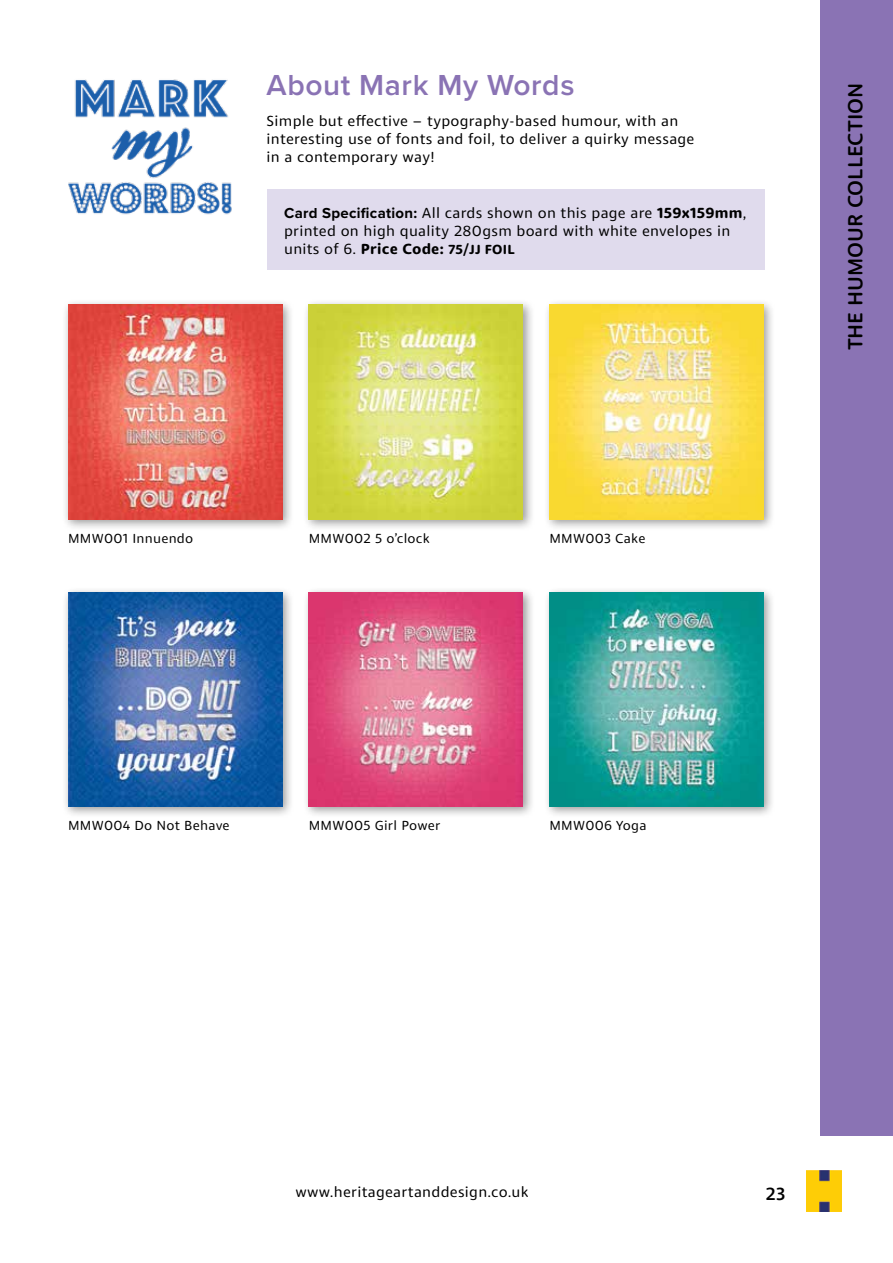
<style>
.page{position:relative;width:893px;height:1263px;background:#fff}
.page>*{position:absolute;margin:0;border:0;box-sizing:border-box;transform-origin:0 0}
.t1{font:600 30px "Proxima Nova";letter-spacing:.02em;color:#8a73b4}
.t2{font:500 21px "Dita";color:#000}
.t3{font:500 18px "Dita";color:#000}
.t4{font:15px/18px "Dita";letter-spacing:.02em;color:#000}
.t5{font:13.5px "Dita";letter-spacing:.02em;color:#000}
.s1{font-family:"Proxima Nova";font-weight:700}
.s2{font-weight:700}
.s3{font-weight:700;font-size:13.5px}
</style>
<div class="page">
<div style="left:821px;top:0;width:72px;height:1135px;background:#8a73b4"></div>
<img style="left:806px;top:1170px;width:36px;height:42px">
<div style="left:267px;top:189px;width:498px;height:80px;background:#e0dbed"></div>
<div style="left:62px;top:299px;width:232px;height:232px;background:#000;opacity:.4"></div>
<img style="left:68px;top:305px;width:214px;height:214px">
<div style="left:62px;top:586px;width:232px;height:232px;background:#000;opacity:.4"></div>
<img style="left:68px;top:592px;width:214px;height:214px">
<div style="left:303px;top:299px;width:232px;height:232px;background:#000;opacity:.4"></div>
<img style="left:309px;top:305px;width:214px;height:214px">
<div style="left:303px;top:586px;width:232px;height:232px;background:#000;opacity:.4"></div>
<img style="left:309px;top:592px;width:214px;height:214px">
<div style="left:543px;top:299px;width:233px;height:232px;background:#000;opacity:.4"></div>
<img style="left:549px;top:305px;width:215px;height:214px">
<div style="left:543px;top:586px;width:233px;height:232px;background:#000;opacity:.4"></div>
<img style="left:550px;top:592px;width:213px;height:214px">
<img style="left:68px;top:79px;width:164px;height:136px">
<h1 class="t1" style="left:267px;top:62px;width:309px">About Mark My Words</h1>
<p class="t4" style="left:267px;top:112px;width:429px">Simple but effective – typography-based humour, with an interesting use of fonts and foil, to deliver a quirky message in a contemporary way!</p>
<p class="t4" style="left:284px;top:204px;width:464px"><span class="s1">Card Specification:</span> All cards shown on this page are <span class="s2">159x159mm</span>, printed on high quality 280gsm board with white envelopes in units of 6. <span class="s2">Price Code:</span> <span class="s3">75/JJ FOIL</span></p>
<p class="t5" style="left:68px;top:530px;width:127px">MMW001 Innuendo</p>
<p class="t5" style="left:309px;top:530px;width:122px">MMW002 5 o’clock</p>
<p class="t5" style="left:549px;top:530px;width:98px">MMW003 Cake</p>
<h2 class="t2" style="left:842px;top:350px;width:269px;rotate:-90deg">THE HUMOUR COLLECTION</h2>
<p class="t5" style="left:68px;top:817px;width:163px">MMW004 Do Not Behave</p>
<p class="t5" style="left:309px;top:817px;width:133px">MMW005 Girl Power</p>
<p class="t5" style="left:549px;top:817px;width:99px">MMW006 Yoga</p>
<p class="t4" style="left:295px;top:1182px;width:234px">www.heritageartanddesign.co.uk</p>
<p class="t3" style="left:766px;top:1182px;width:21px">23</p>
</div>
